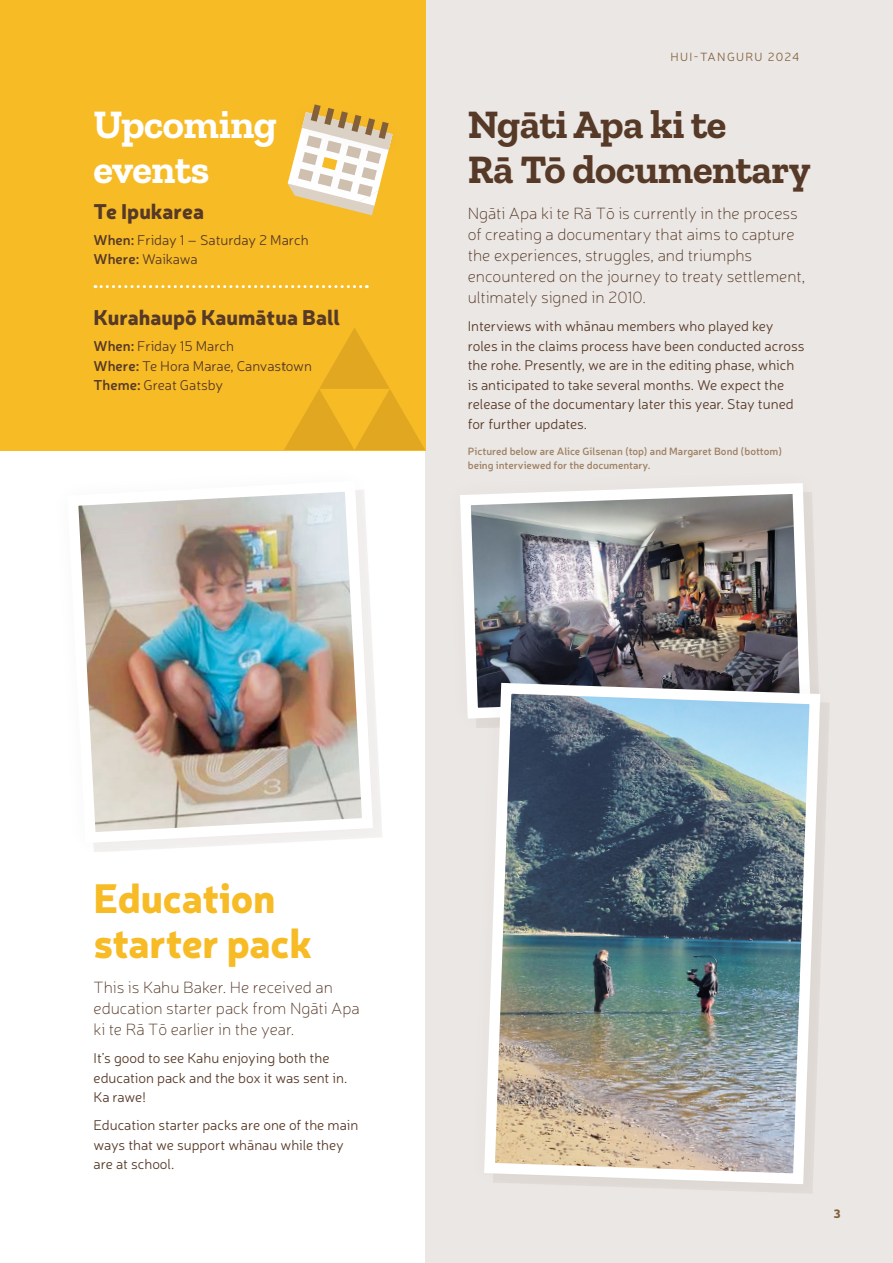
<style>
.page{position:relative;width:893px;height:1263px;background:#fff}
.page>*{position:absolute;margin:0;border:0;box-sizing:border-box;transform-origin:0 0}
.t1{font:700 40.5px/45px "Zilla Slab";letter-spacing:-.01em;color:#563927}
.t2{font:900 40.5px/45px "Neris";letter-spacing:-.01em;color:#f7bb26}
.t3{font:700 40.5px/45px "Zilla Slab";letter-spacing:-.01em;color:#fff}
.t4{font:900 21px "Neris";color:#563927}
.t5{font:100 16.5px/21px "Neris";color:#563927}
.t6{font:300 14.25px/19.5px "Neris";color:#563927}
.t7{font:300 12px "Neris";letter-spacing:.11em;color:#82603b}
.t8{font:900 12px "Neris";color:#82603b}
.t9{font:600 10.5px/13.5px "Neris";color:#9f8366}
.s1{font-weight:600}
</style>
<div class="page">
<div style="left:425px;top:0;width:468px;height:1263px;background:#ebe7e4"></div>
<div style="left:0;top:0;width:425px;height:450px;background:#f7bb26"></div>
<svg style="left:95px;top:285px;width:272px;height:3px"></svg>
<svg style="left:287px;top:104px;width:106px;height:112px"></svg>
<svg style="left:284px;top:328px;width:141px;height:122px"></svg>
<img style="left:78px;top:490px;width:300px;height:359px">
<img style="left:460px;top:483px;width:356px;height:179px">
<svg style="left:466px;top:662px;width:363px;height:531px"></svg>
<img style="left:479px;top:677px;width:347px;height:512px">
<h1 class="t3" style="left:94px;top:102px;width:185px">Upcoming events</h1>
<h2 class="t4" style="left:94px;top:196px;width:112px">Te Ipukarea</h2>
<p class="t6" style="left:94px;top:229px;width:217px"><span class="s1">When:</span> Friday 1 – Saturday 2 March<br><span class="s1">Where:</span> Waikawa</p>
<h2 class="t4" style="left:94px;top:302px;width:248px">Kurahaupō Kaumātua Ball</h2>
<p class="t6" style="left:94px;top:336px;width:220px"><span class="s1">When:</span> Friday 15 March<br><span class="s1">Where:</span> Te Hora Marae, Canvastown<br><span class="s1">Theme:</span> Great Gatsby</p>
<p class="t7" style="left:671px;top:49px;width:130px">HUI-TANGURU 2024</p>
<h1 class="t1" style="left:468px;top:103px;width:344px">Ngāti Apa ki te<br>Rā Tō documentary</h1>
<p class="t5" style="left:468px;top:203px;width:339px">Ngāti Apa ki te Rā Tō is currently in the process of creating a documentary that aims to capture the experiences, struggles, and triumphs encountered on the journey to treaty settlement, ultimately signed in 2010.</p>
<p class="t6" style="left:468px;top:316px;width:338px">Interviews with whānau members who played key roles in the claims process have been conducted across the rohe. Presently, we are in the editing phase, which is anticipated to take several months. We expect the release of the documentary later this year. Stay tuned for further updates.</p>
<p class="t9" style="left:468px;top:444px;width:316px">Pictured below are Alice Gilsenan (top) and Margaret Bond (bottom) being interviewed for the documentary.</p>
<h1 class="t2" style="left:94px;top:873px;width:220px">Education starter pack</h1>
<p class="t5" style="left:94px;top:977px;width:268px">This is Kahu Baker. He received an education starter pack from Ngāti Apa ki te Rā Tō earlier in the year.</p>
<p class="t6" style="left:94px;top:1048px;width:255px">It’s good to see Kahu enjoying both the education pack and the box it was sent in.<br>Ka rawe!</p>
<p class="t6" style="left:94px;top:1115px;width:266px">Education starter packs are one of the main ways that we support whānau while they are at school.</p>
<p class="t8" style="left:833px;top:1205px;width:9px">3</p>
</div>
